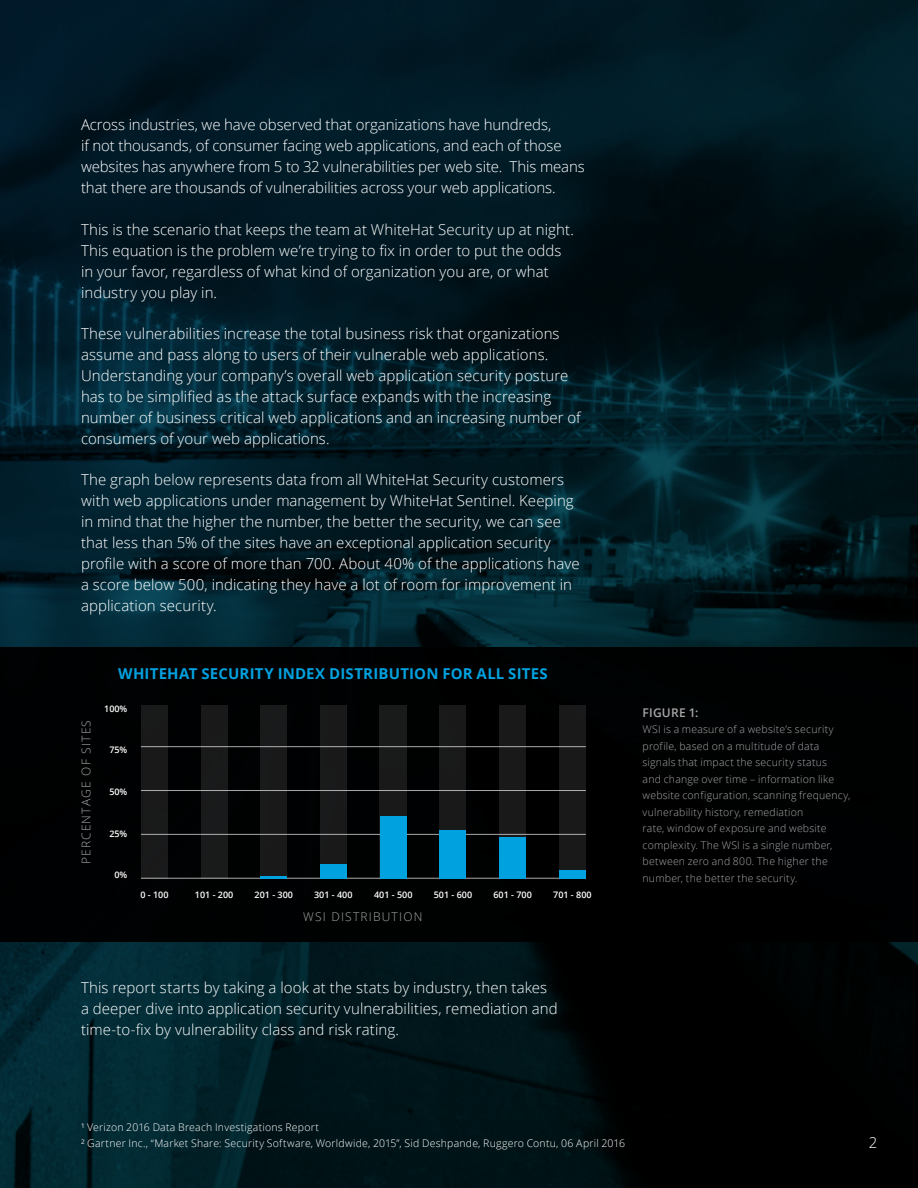
<style>
.page{position:relative;width:918px;height:1188px;background:#fff}
.page>*{position:absolute;margin:0;border:0;box-sizing:border-box;transform-origin:0 0}
.t1{font:300 15px/21px "Open Sans";letter-spacing:.005em;color:#fff}
.t2{font:700 15px "Open Sans";letter-spacing:.015em;color:#00a1df}
.t3{font:300 12px "Open Sans";letter-spacing:.1em;color:#a9a8a9}
.t4{font:600 12px "Open Sans";letter-spacing:.015em;color:#a9a8a9}
.t5{font:300 10.5px/16.5px "Open Sans";letter-spacing:.02em;color:#a9a8a9}
.t6{font:300 10.5px/16.5px "Open Sans";letter-spacing:.02em;color:#fff}
.t7{font:600 9px "Open Sans";color:#fff}
</style>
<div class="page">
<img style="left:0;top:0;width:918px;height:1188px">
<div style="left:0;top:647px;width:918px;height:295px;background:#000"></div>
<hr style="left:141px;top:878px;width:445px;height:1px;background:#a9a8a9">
<hr style="left:141px;top:834px;width:445px;height:1px;background:#a9a8a9">
<hr style="left:141px;top:790px;width:445px;height:1px;background:#a9a8a9">
<hr style="left:141px;top:746px;width:445px;height:1px;background:#a9a8a9">
<div style="left:559px;top:706px;width:27px;height:172px;background:#191919"></div>
<div style="left:559px;top:870px;width:27px;height:8px;background:#00a1df"></div>
<div style="left:499px;top:706px;width:27px;height:172px;background:#191919"></div>
<div style="left:499px;top:837px;width:27px;height:41px;background:#00a1df"></div>
<div style="left:201px;top:706px;width:27px;height:172px;background:#191a1a"></div>
<div style="left:141px;top:706px;width:27px;height:172px;background:#19191a"></div>
<div style="left:439px;top:706px;width:27px;height:172px;background:#19191a"></div>
<div style="left:439px;top:830px;width:27px;height:48px;background:#00a1df"></div>
<div style="left:380px;top:706px;width:27px;height:172px;background:#191a1a"></div>
<div style="left:380px;top:816px;width:27px;height:62px;background:#00a1df"></div>
<div style="left:320px;top:706px;width:27px;height:172px;background:#19191a"></div>
<div style="left:320px;top:864px;width:27px;height:14px;background:#00a1df"></div>
<div style="left:260px;top:706px;width:27px;height:172px;background:#19191a"></div>
<hr style="left:260px;top:876px;width:27px;height:2px;background:#00a1df">
<p class="t1" style="left:81px;top:114px;width:505px">Across industries, we have observed that organizations have hundreds,<br>if not thousands, of consumer facing web applications, and each of those websites has anywhere from 5 to 32 vulnerabilities per web site. This means that there are thousands of vulnerabilities across your web applications.</p>
<p class="t1" style="left:81px;top:218px;width:494px">This is the scenario that keeps the team at WhiteHat Security up at night.<br>This equation is the problem we’re trying to fix in order to put the odds in your favor, regardless of what kind of organization you are, or what industry you play in.</p>
<p class="t1" style="left:81px;top:322px;width:501px">These vulnerabilities increase the total business risk that organizations assume and pass along to users of their vulnerable web applications.<br>Understanding your company’s overall web application security posture has to be simplified as the attack surface expands with the increasing number of business critical web applications and an increasing number of consumers of your web applications.</p>
<p class="t1" style="left:81px;top:469px;width:500px">The graph below represents data from all WhiteHat Security customers with web applications under management by WhiteHat Sentinel. Keeping in mind that the higher the number, the better the security, we can see that less than 5% of the sites have an exceptional application security profile with a score of more than 700. About 40% of the applications have a score below 500, indicating they have a lot of room for improvement in application security.</p>
<p class="t3" style="left:78px;top:864px;width:146px;rotate:-90deg">PERCENTAGE OF SITES</p>
<p class="t2" style="left:118px;top:662px;width:431px">WHITEHAT SECURITY INDEX DISTRIBUTION FOR ALL SITES</p>
<p class="t7" style="left:104px;top:702px;width:25px">100%</p>
<p class="t7" style="left:109px;top:744px;width:20px">75%</p>
<p class="t7" style="left:109px;top:786px;width:20px">50%</p>
<p class="t7" style="left:109px;top:827px;width:20px">25%</p>
<p class="t7" style="left:115px;top:869px;width:14px">0%</p>
<p class="t7" style="left:140px;top:889px;width:30px">0 - 100</p>
<p class="t7" style="left:195px;top:889px;width:40px">101 - 200</p>
<p class="t7" style="left:255px;top:889px;width:40px">201 - 300</p>
<p class="t7" style="left:314px;top:889px;width:40px">301 - 400</p>
<p class="t7" style="left:374px;top:889px;width:40px">401 - 500</p>
<p class="t7" style="left:434px;top:889px;width:40px">501 - 600</p>
<p class="t7" style="left:494px;top:889px;width:40px">601 - 700</p>
<p class="t7" style="left:553px;top:889px;width:40px">701 - 800</p>
<p class="t3" style="left:303px;top:909px;width:121px">WSI DISTRIBUTION</p>
<p class="t1" style="left:81px;top:976px;width:478px">This report starts by taking a look at the stats by industry, then takes a deeper dive into application security vulnerabilities, remediation and time-to-fix by vulnerability class and risk rating.</p>
<p class="t4" style="left:643px;top:704px;width:58px">FIGURE 1:</p>
<p class="t5" style="left:643px;top:721px;width:209px">WSI is a measure of a website’s security profile, based on a multitude of data signals that impact the security status<br>and change over time – information like website configuration, scanning frequency, vulnerability history, remediation<br>rate, window of exposure and website complexity. The WSI is a single number, between zero and 800. The higher the number, the better the security.</p>
<p class="t6" style="left:81px;top:1119px;width:546px">¹ Verizon 2016 Data Breach Investigations Report<br>² Gartner Inc., “Market Share: Security Software, Worldwide, 2015”, Sid Deshpande, Ruggero Contu, 06 April 2016</p>
<p class="t1" style="left:869px;top:1131px;width:10px">2</p>
</div>
